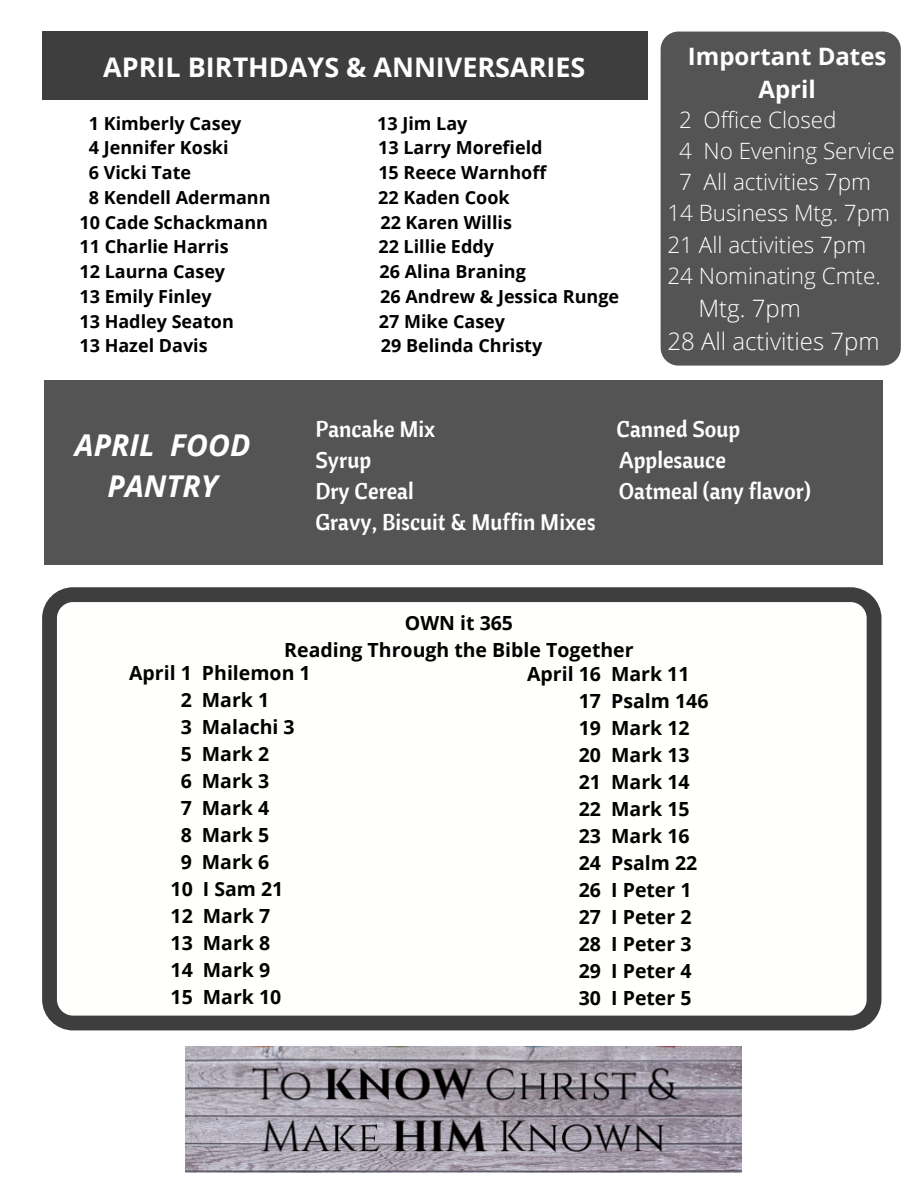
<style>
.page{position:relative;width:918px;height:1188px;background:#fff}
.page>*{position:absolute;margin:0;border:0;box-sizing:border-box;transform-origin:0 0}
.t1{font:italic 700 30px/41.7px "Open Sans";color:#fff;text-align:center}
.t2{font:700 27px "Open Sans";color:#fff}
.t3{font:300 24px "Open Sans";color:#fff}
.t4{font:700 24px "Open Sans";color:#fff}
.t5{font:300 22.5px "Open Sans";color:#fff}
.t6{font:22.5px "Cantora One";color:#fff}
.t7{font:700 19.5px "Open Sans";color:#000}
.t8{font:700 18px "Open Sans";color:#000}
</style>
<div class="page">
<div style="left:42px;top:32px;width:605px;height:68px;background:#3f3e3e"></div>
<div style="left:45px;top:380px;width:838px;height:185px;background:#545454"></div>
<img style="left:185px;top:1047px;width:556px;height:126px">
<svg style="left:42px;top:587px;width:839px;height:443px"></svg>
<div style="left:661px;top:32px;width:240px;height:334px;background:#545454"></div>
<p class="t2" style="left:103px;top:48px;width:484px">APRIL BIRTHDAYS &amp; ANNIVERSARIES</p>
<p class="t8" style="left:89px;top:110px;width:154px">1 Kimberly Casey</p>
<p class="t8" style="left:377px;top:110px;width:92px">13 Jim Lay</p>
<p class="t8" style="left:89px;top:135px;width:141px">4 Jennifer Koski</p>
<p class="t8" style="left:378px;top:135px;width:166px">13 Larry Morefield</p>
<p class="t8" style="left:89px;top:160px;width:104px">6 Vicki Tate</p>
<p class="t8" style="left:378px;top:160px;width:169px">15 Reece Warnhoff</p>
<p class="t8" style="left:89px;top:185px;width:183px">8 Kendell Adermann</p>
<p class="t8" style="left:378px;top:185px;width:133px">22 Kaden Cook</p>
<p class="t8" style="left:79px;top:209px;width:190px">10 Cade Schackmann</p>
<p class="t8" style="left:380px;top:209px;width:133px">22 Karen Willis</p>
<p class="t8" style="left:79px;top:234px;width:151px">11 Charlie Harris</p>
<p class="t8" style="left:378px;top:234px;width:117px">22 Lillie Eddy</p>
<p class="t8" style="left:79px;top:259px;width:147px">12 Laurna Casey</p>
<p class="t8" style="left:380px;top:259px;width:148px">26 Alina Braning</p>
<p class="t8" style="left:79px;top:284px;width:134px">13 Emily Finley</p>
<p class="t8" style="left:380px;top:284px;width:240px">26 Andrew &amp; Jessica Runge</p>
<p class="t8" style="left:79px;top:308px;width:156px">13 Hadley Seaton</p>
<p class="t8" style="left:379px;top:308px;width:128px">27 Mike Casey</p>
<p class="t8" style="left:79px;top:333px;width:130px">13 Hazel Davis</p>
<p class="t8" style="left:381px;top:333px;width:163px">29 Belinda Christy</p>
<p class="t4" style="left:688px;top:39px;width:200px">Important Dates</p>
<p class="t4" style="left:759px;top:72px;width:59px">April</p>
<p class="t5" style="left:679px;top:104px;width:159px">2 Office Closed</p>
<p class="t5" style="left:679px;top:135px;width:217px">4 No Evening Service</p>
<p class="t5" style="left:679px;top:166px;width:193px">7 All activities 7pm</p>
<p class="t5" style="left:667px;top:197px;width:224px">14 Business Mtg. 7pm</p>
<p class="t5" style="left:667px;top:229px;width:200px">21 All activities 7pm</p>
<p class="t5" style="left:667px;top:260px;width:215px">24 Nominating Cmte.</p>
<p class="t3" style="left:699px;top:291px;width:104px">Mtg. 7pm</p>
<p class="t3" style="left:667px;top:324px;width:214px">28 All activities 7pm</p>
<p class="t1" style="left:75px;top:423px;width:177px">APRIL FOOD<br>PANTRY</p>
<p class="t6" style="left:315px;top:414px;width:121px">Pancake Mix</p>
<p class="t6" style="left:617px;top:414px;width:125px">Canned Soup</p>
<p class="t6" style="left:315px;top:445px;width:57px">Syrup</p>
<p class="t6" style="left:619px;top:445px;width:108px">Applesauce</p>
<p class="t6" style="left:315px;top:476px;width:100px">Dry Cereal</p>
<p class="t6" style="left:619px;top:476px;width:194px">Oatmeal (any flavor)</p>
<p class="t6" style="left:315px;top:508px;width:282px">Gravy, Biscuit &amp; Muffin Mixes</p>
<p class="t7" style="left:405px;top:609px;width:110px">OWN it 365</p>
<p class="t7" style="left:284px;top:636px;width:351px">Reading Through the Bible Together</p>
<p class="t7" style="left:129px;top:659px;width:183px">April 1 Philemon 1</p>
<p class="t7" style="left:181px;top:686px;width:90px">2 Mark 1</p>
<p class="t7" style="left:181px;top:713px;width:116px">3 Malachi 3</p>
<p class="t7" style="left:181px;top:740px;width:90px">5 Mark 2</p>
<p class="t7" style="left:181px;top:767px;width:90px">6 Mark 3</p>
<p class="t7" style="left:181px;top:794px;width:90px">7 Mark 4</p>
<p class="t7" style="left:181px;top:821px;width:90px">8 Mark 5</p>
<p class="t7" style="left:181px;top:848px;width:90px">9 Mark 6</p>
<p class="t7" style="left:171px;top:875px;width:114px">10 I Sam 21</p>
<p class="t7" style="left:171px;top:902px;width:101px">12 Mark 7</p>
<p class="t7" style="left:171px;top:929px;width:101px">13 Mark 8</p>
<p class="t7" style="left:171px;top:956px;width:101px">14 Mark 9</p>
<p class="t7" style="left:171px;top:983px;width:112px">15 Mark 10</p>
<p class="t7" style="left:527px;top:660px;width:164px">April 16 Mark 11</p>
<p class="t7" style="left:579px;top:687px;width:131px">17 Psalm 146</p>
<p class="t7" style="left:579px;top:714px;width:112px">19 Mark 12</p>
<p class="t7" style="left:579px;top:741px;width:112px">20 Mark 13</p>
<p class="t7" style="left:579px;top:768px;width:112px">21 Mark 14</p>
<p class="t7" style="left:579px;top:795px;width:112px">22 Mark 15</p>
<p class="t7" style="left:579px;top:822px;width:112px">23 Mark 16</p>
<p class="t7" style="left:579px;top:849px;width:120px">24 Psalm 22</p>
<p class="t7" style="left:579px;top:876px;width:114px">26 I Peter 1</p>
<p class="t7" style="left:579px;top:903px;width:114px">27 I Peter 2</p>
<p class="t7" style="left:579px;top:930px;width:114px">28 I Peter 3</p>
<p class="t7" style="left:579px;top:957px;width:114px">29 I Peter 4</p>
<p class="t7" style="left:579px;top:984px;width:114px">30 I Peter 5</p>
</div>
